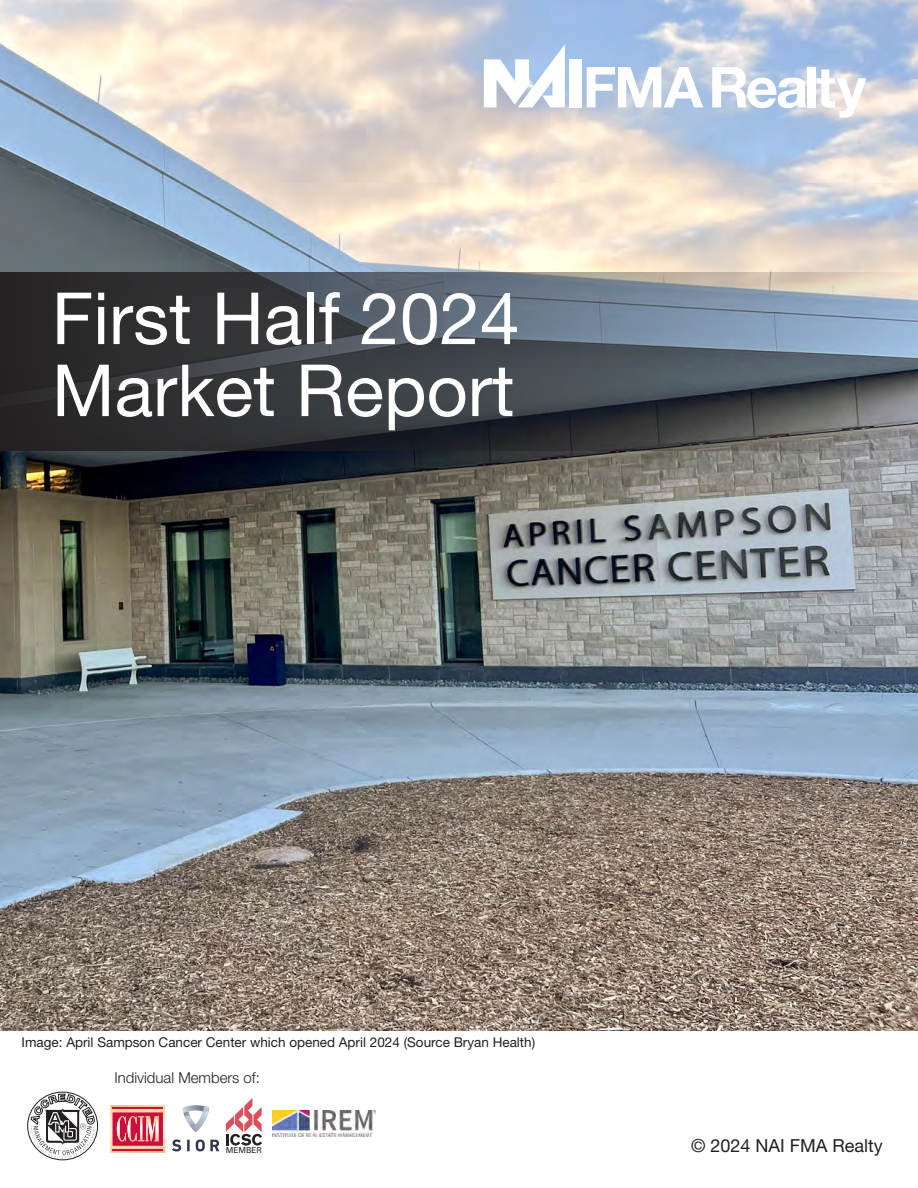
<style>
.page{position:relative;width:918px;height:1188px;background:#fff}
.page>*{position:absolute;margin:0;border:0;box-sizing:border-box;transform-origin:0 0}
.t1{font:72px "Helvetica Neue LT Std";color:#fff}
.t2{font:18px "Helvetica Neue LT Std";color:#231f20}
.t3{font:300 15px "Helvetica Neue LT Std";color:#231f20}
.t4{font:13.5px "Helvetica Neue LT Std";color:#231f20}
.t5{font:8.1px "Univers";color:#231f20}
</style>
<div class="page">
<div style="left:27px;top:1092px;width:71px;height:68px;border:1px solid #231f20;border-radius:50%"></div>
<svg style="left:30px;top:1094px;width:65px;height:65px"></svg>
<img style="left:110px;top:1105px;width:55px;height:48px">
<hr style="left:113px;top:1108px;width:50px;height:1px;background:#cd0d40">
<hr style="left:113px;top:1149px;width:50px;height:1px;background:#cd0d40">
<svg style="left:113px;top:1112px;width:50px;height:34px"></svg>
<img style="left:144px;top:1116px;width:15px;height:25px">
<img style="left:117px;top:1116px;width:27px;height:25px">
<img style="left:118px;top:1116px;width:8px;height:25px">
<svg style="left:172px;top:1139px;width:9px;height:12px"></svg>
<svg style="left:187px;top:1140px;width:3px;height:11px"></svg>
<svg style="left:196px;top:1139px;width:23px;height:12px"></svg>
<svg style="left:182px;top:1105px;width:27px;height:27px"></svg>
<img style="left:272px;top:1111px;width:103px;height:25px">
<svg style="left:226px;top:1098px;width:36px;height:48px"></svg>
<img style="left:0;top:0;width:918px;height:1030px">
<svg style="left:0;top:272px;width:918px;height:178px;background:#4d5359"></svg>
<div style="left:569px;top:59px;width:13px;height:48px;background:#fff"></div>
<svg style="left:484px;top:44px;width:81px;height:63px"></svg>
<svg style="left:587px;top:67px;width:116px;height:40px"></svg>
<svg style="left:712px;top:67px;width:94px;height:41px"></svg>
<div style="left:807px;top:67px;width:8px;height:40px;background:#fff"></div>
<svg style="left:816px;top:69px;width:51px;height:49px"></svg>
<p class="t1" style="left:52px;top:276px;width:470px">First Half 2024</p>
<p class="t1" style="left:52px;top:348px;width:464px">Market Report</p>
<p class="t4" style="left:22px;top:1034px;width:515px">Image: April Sampson Cancer Center which opened April 2024 (Source Bryan Health)</p>
<p class="t3" style="left:114px;top:1068px;width:147px">Individual Members of:</p>
<p class="t5" style="left:226px;top:1145px;width:38px">MEMBER</p>
<p class="t2" style="left:691px;top:1135px;width:193px">© 2024 NAI FMA Realty</p>
</div>
